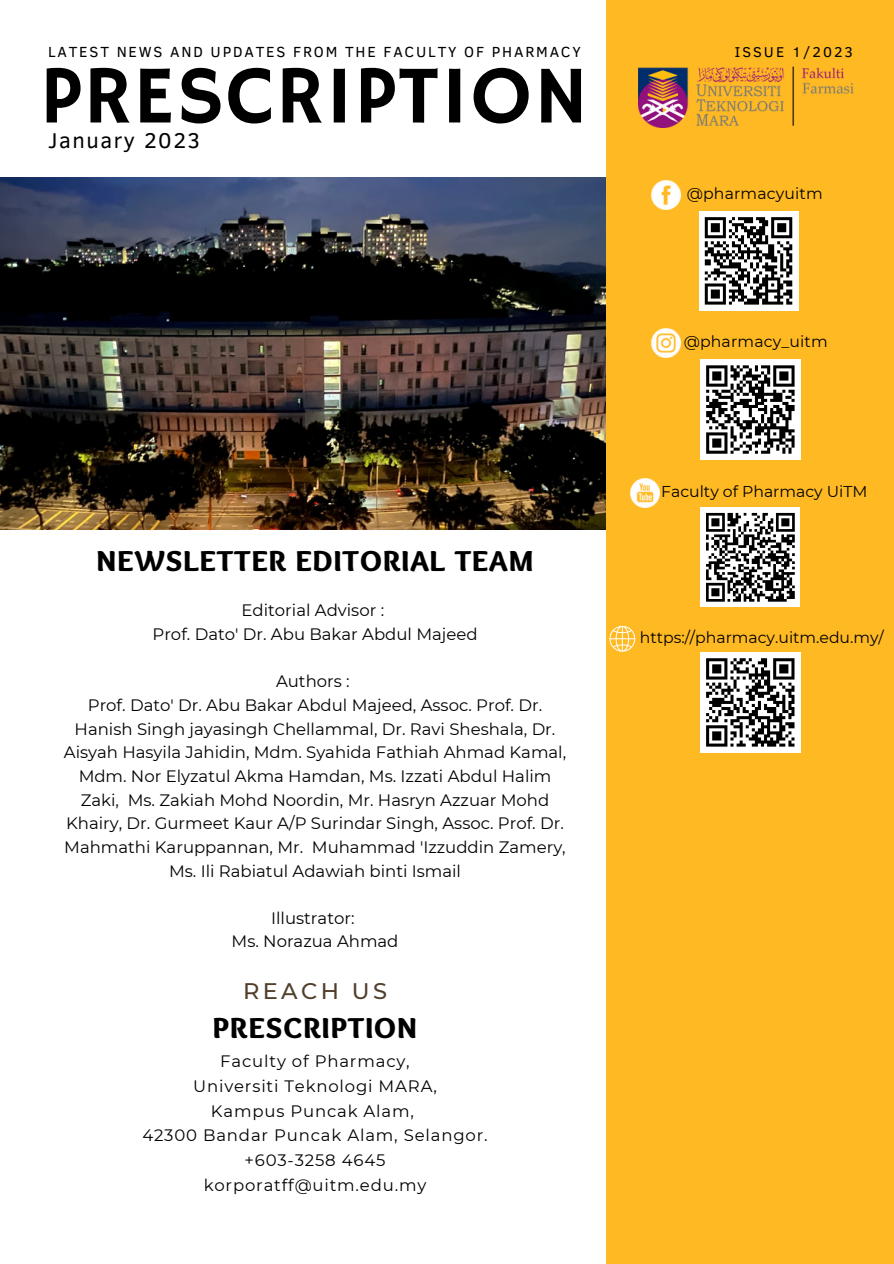
<style>
.page{position:relative;width:894px;height:1264px;background:#fff}
.page>*{position:absolute;margin:0;border:0;box-sizing:border-box;transform-origin:0 0}
.t1{font:82.5px "Hammersmith One";letter-spacing:.02em;color:#000}
.t2{font:900 30px "Sukar";letter-spacing:.035em;color:#000}
.t3{font:500 22.5px "Montserrat";letter-spacing:.15em;color:#513f2c}
.t4{font:21.9px "Clear Sans";letter-spacing:.07em;color:#000}
.t5{font:16.5px/23.7px "Montserrat";color:#000;text-align:center}
.t6{font:16.5px "Montserrat";letter-spacing:.05em;color:#000}
.t7{font:15.6px "Montserrat";color:#000}
.t8{font:15px "Clear Sans";letter-spacing:.12em;color:#000}
.t9{font:14.55px "Clear Sans";letter-spacing:.14em;color:#000}
</style>
<div class="page">
<img style="left:0;top:177px;width:605px;height:353px">
<div style="left:605px;top:0;width:288px;height:1263px;background:#ffb923"></div>
<img style="left:638px;top:66px;width:215px;height:61px">
<div style="left:698px;top:211px;width:100px;height:99px;background:#fff"></div>
<svg style="left:704px;top:217px;width:89px;height:88px"></svg>
<img style="left:651px;top:181px;width:29px;height:29px">
<div style="left:699px;top:359px;width:101px;height:101px;background:#fff"></div>
<svg style="left:706px;top:365px;width:89px;height:89px"></svg>
<img style="left:651px;top:329px;width:29px;height:29px">
<div style="left:700px;top:507px;width:100px;height:100px;background:#fff"></div>
<svg style="left:706px;top:512px;width:89px;height:90px"></svg>
<img style="left:630px;top:478px;width:29px;height:29px">
<div style="left:699px;top:652px;width:101px;height:100px;background:#fff"></div>
<svg style="left:706px;top:658px;width:89px;height:89px"></svg>
<svg style="left:609px;top:625px;width:26px;height:27px"></svg>
<p class="t8" style="left:48px;top:41px;width:534px">LATEST NEWS AND UPDATES FROM THE FACULTY OF PHARMACY</p>
<p class="t9" style="left:734px;top:41px;width:120px">ISSUE 1/2023</p>
<p class="t1" style="left:40px;top:48px;width:549px">PRESCRIPTION</p>
<p class="t4" style="left:48px;top:125px;width:154px">January 2023</p>
<p class="t2" style="left:97px;top:543px;width:438px">NEWSLETTER EDITORIAL TEAM</p>
<p class="t5" style="left:241px;top:598px;width:144px">Editorial Advisor :</p>
<p class="t5" style="left:152px;top:622px;width:326px">Prof. Dato' Dr. Abu Bakar Abdul Majeed</p>
<p class="t5" style="left:276px;top:669px;width:75px">Authors :</p>
<p class="t5" style="left:64px;top:693px;width:503px">Prof. Dato' Dr. Abu Bakar Abdul Majeed, Assoc. Prof. Dr.<br>Hanish Singh jayasingh Chellammal, Dr. Ravi Sheshala, Dr.<br>Aisyah Hasyila Jahidin, Mdm. Syahida Fathiah Ahmad Kamal, Mdm. Nor Elyzatul Akma Hamdan, Ms. Izzati Abdul Halim Zaki, Ms. Zakiah Mohd Noordin, Mr. Hasryn Azzuar Mohd Khairy, Dr. Gurmeet Kaur A/P Surindar Singh, Assoc. Prof. Dr.<br>Mahmathi Karuppannan, Mr. Muhammad 'Izzuddin Zamery, Ms. Ili Rabiatul Adawiah binti Ismail</p>
<p class="t5" style="left:271px;top:906px;width:85px">Illustrator:</p>
<p class="t5" style="left:231px;top:929px;width:168px">Ms. Norazua Ahmad</p>
<p class="t3" style="left:243px;top:977px;width:145px">REACH US</p>
<p class="t2" style="left:213px;top:1010px;width:205px">PRESCRIPTION</p>
<p class="t6" style="left:220px;top:1050px;width:191px">Faculty of Pharmacy,</p>
<p class="t6" style="left:193px;top:1075px;width:245px">Universiti Teknologi MARA,</p>
<p class="t6" style="left:211px;top:1100px;width:204px">Kampus Puncak Alam,</p>
<p class="t6" style="left:142px;top:1125px;width:347px">42300 Bandar Puncak Alam, Selangor.</p>
<p class="t6" style="left:244px;top:1150px;width:142px">+603-3258 4645</p>
<p class="t6" style="left:204px;top:1174px;width:224px">korporatff@uitm.edu.my</p>
<p class="t7" style="left:686px;top:184px;width:137px">@pharmacyuitm</p>
<p class="t7" style="left:683px;top:332px;width:145px">@pharmacy_uitm</p>
<p class="t7" style="left:661px;top:482px;width:208px">Faculty of Pharmacy UiTM</p>
<p class="t7" style="left:639px;top:627px;width:245px">https://pharmacy.uitm.edu.my/</p>
</div>
